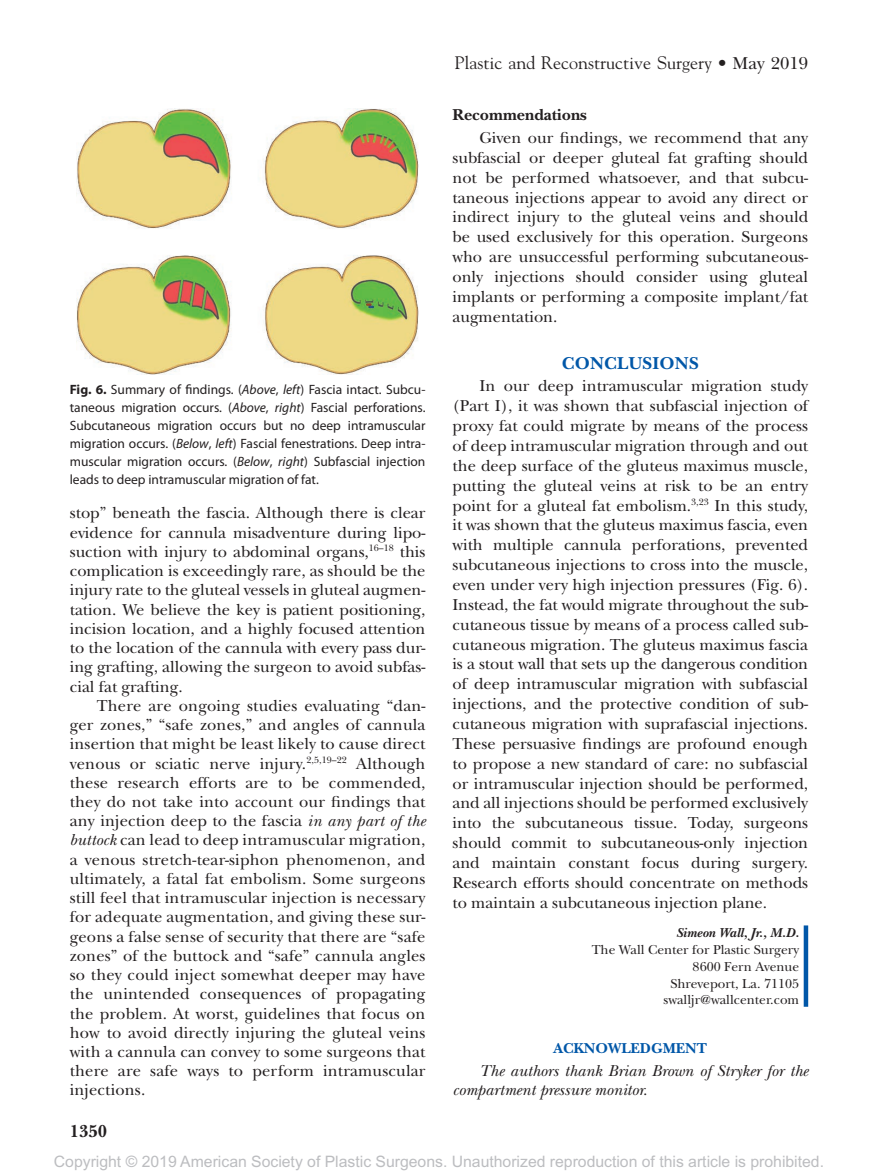
<style>
.page{position:relative;width:878px;height:1175px;background:#fff}
.page>*{position:absolute;margin:0;border:0;box-sizing:border-box;transform-origin:0 0}
.t1{font:18px "Goudy";color:#231f20}
.t2{font:700 18px "New Baskerville";letter-spacing:.01em;color:#0157a8}
.t3{font:700 18px "New Baskerville";color:#231f20}
.t4{font:16.5px/19.8px "New Baskerville";color:#231f20;text-align:justify}
.t5{font:italic 16.5px/19.8px "New Baskerville";color:#231f20}
.t6{font:700 16.5px "New Baskerville";color:#231f20}
.t7{font:15.75px "Arial MT Std";color:#bcbdc0}
.t8{font:700 15px "New Baskerville";color:#0157a8}
.t9{font:13.5px/18px "Myriad Pro";color:#231f20;text-align:justify}
.t10{font:13.5px/16.8px "New Baskerville";color:#231f20;text-align:right}
.t11{font:italic 700 13.5px "New Baskerville";color:#231f20}
.s1{font-weight:700}
.s2{font-style:italic}
.s3{font-family:"New Baskerville"}
</style>
<div class="page">
<div style="left:803px;top:925px;width:5px;height:81px;background:#0157a8"></div>
<img style="left:77px;top:108px;width:341px;height:267px">
<p class="t9" style="left:70px;top:380px;width:357px"><span class="s1">Fig. 6.</span> Summary of findings. (<span class="s2">Above</span>, <span class="s2">left</span>) Fascia intact. Subcu&shy;taneous migration occurs. (<span class="s2">Above</span>, <span class="s2">right</span>) Fascial perforations.<br>Subcutaneous migration occurs but no deep intramuscular migration occurs. (<span class="s2">Below</span>, <span class="s2">left</span>) Fascial fenestrations. Deep intra&shy;muscular migration occurs. (<span class="s2">Below</span>, <span class="s2">right</span>) Subfascial injection leads to deep intramuscular migration of fat.</p>
<p class="t4" style="left:70px;top:503px;width:357px;line-height:19.2px">stop” beneath the fascia. Although there is clear evidence for cannula misadventure during lipo&shy;suction with injury to abdominal organs,<sup>16–18</sup> this complication is exceedingly rare, as should be the injury rate to the gluteal vessels in gluteal augmen&shy;tation. We believe the key is patient positioning, incision location, and a highly focused attention to the location of the cannula with every pass dur&shy;ing grafting, allowing the surgeon to avoid subfas&shy;cial fat grafting.</p>
<p class="t4" style="left:70px;top:696px;width:357px;line-height:19.2px;text-indent:27px">There are ongoing studies evaluating “dan&shy;ger zones,” “safe zones,” and angles of cannula insertion that might be least likely to cause direct venous or sciatic nerve injury.<sup>2,5,19–22</sup> Although these research efforts are to be commended, they do not take into account our findings that any injection deep to the fascia <span class="s2">in any part of the buttock</span> can lead to deep intramuscular migration, a venous stretch-tear-siphon phenomenon, and ultimately, a fatal fat embolism. Some surgeons still feel that intramuscular injection is necessary for adequate augmentation, and giving these sur&shy;geons a false sense of security that there are “safe zones” of the buttock and “safe” cannula angles so they could inject somewhat deeper may have the unintended consequences of propagating the problem. At worst, guidelines that focus on how to avoid directly injuring the gluteal veins with a cannula can convey to some surgeons that there are safe ways to perform intramuscular injections.</p>
<p class="t3" style="left:70px;top:1120px;width:39px">1350</p>
<p class="t1" style="left:454px;top:52px;width:355px">Plastic and Reconstructive Surgery <span class="s3">• May 2019</span></p>
<p class="t6" style="left:452px;top:105px;width:136px">Recommendations</p>
<p class="t4" style="left:452px;top:128px;width:357px;text-indent:27px">Given our findings, we recommend that any subfascial or deeper gluteal fat grafting should not be performed whatsoever, and that subcu&shy;taneous injections appear to avoid any direct or indirect injury to the gluteal veins and should be used exclusively for this operation. Surgeons who are unsuccessful performing subcutaneous&shy;only injections should consider using gluteal implants or performing a composite implant/fat augmentation.</p>
<p class="t2" style="left:562px;top:352px;width:138px">CONCLUSIONS</p>
<p class="t4" style="left:452px;top:376px;width:357px;text-indent:27px">In our deep intramuscular migration study (Part I), it was shown that subfascial injection of proxy fat could migrate by means of the process of deep intramuscular migration through and out the deep surface of the gluteus maximus muscle, putting the gluteal veins at risk to be an entry point for a gluteal fat embolism.<sup>3,23</sup> In this study, it was shown that the gluteus maximus fascia, even with multiple cannula perforations, prevented subcutaneous injections to cross into the muscle, even under very high injection pressures (Fig. 6).<br>Instead, the fat would migrate throughout the sub&shy;cutaneous tissue by means of a process called sub&shy;cutaneous migration. The gluteus maximus fascia is a stout wall that sets up the dangerous condition of deep intramuscular migration with subfascial injections, and the protective condition of sub&shy;cutaneous migration with suprafascial injections.<br>These persuasive findings are profound enough to propose a new standard of care: no subfascial or intramuscular injection should be performed, and all injections should be performed exclusively into the subcutaneous tissue. Today, surgeons should commit to subcutaneous-only injection and maintain constant focus during surgery.<br>Research efforts should concentrate on methods to maintain a subcutaneous injection plane.</p>
<p class="t11" style="left:676px;top:924px;width:124px">Simeon Wall, Jr., M.D.</p>
<p class="t10" style="left:591px;top:941px;width:209px">The Wall Center for Plastic Surgery<br>8600 Fern Avenue<br>Shreveport, La. 71105 swalljr@wallcenter.com</p>
<p class="t8" style="left:553px;top:1039px;width:155px">ACKNOWLEDGMENT</p>
<p class="t5" style="left:452px;top:1060px;width:357px;text-indent:27px">The authors thank Brian Brown of Stryker for the compartment pressure monitor.</p>
<p class="t7" style="left:54px;top:1152px;width:771px">Copyright © 2019 American Society of Plastic Surgeons. Unauthorized reproduction of this article is prohibited.</p>
</div>
